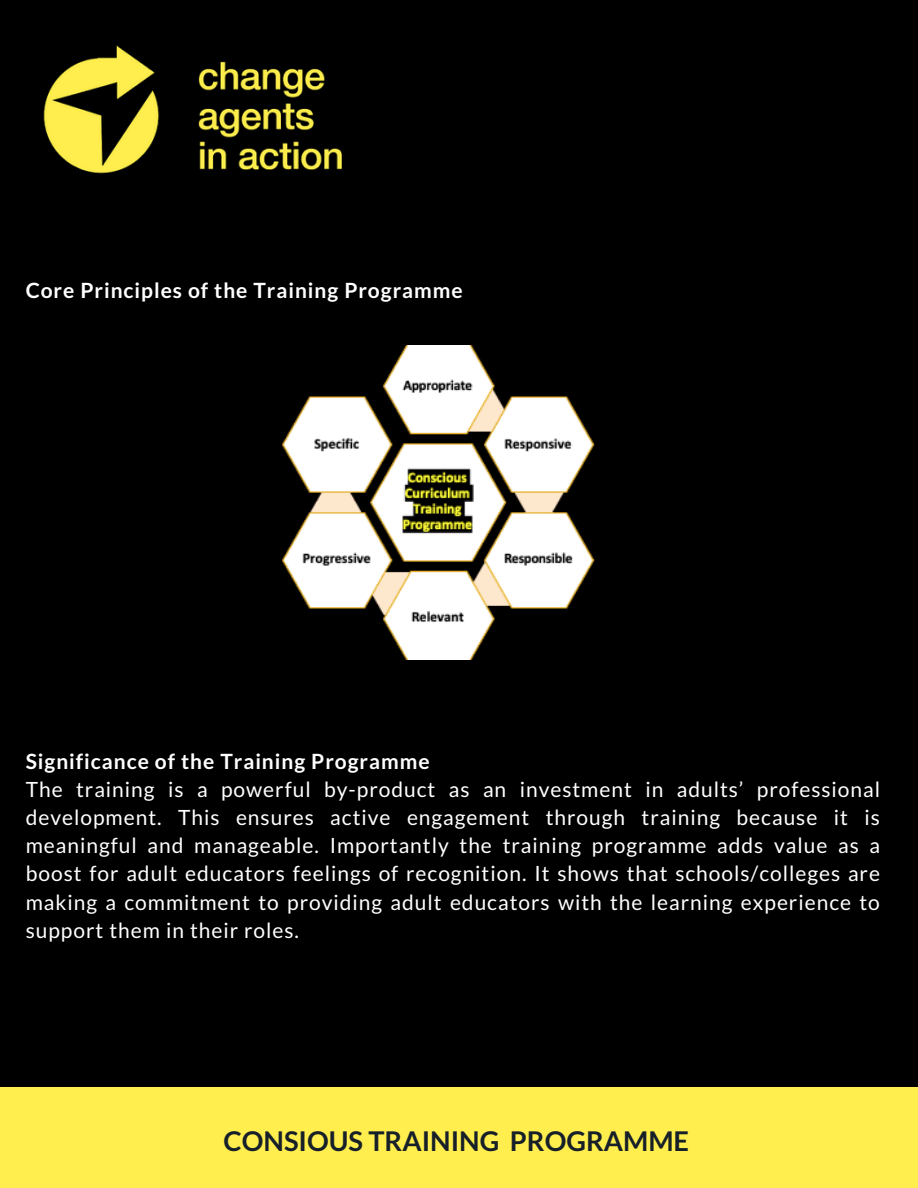
<style>
.page{position:relative;width:918px;height:1188px;background:#000}
.page>*{position:absolute;margin:0;border:0;box-sizing:border-box;transform-origin:0 0}
.t1{font:700 27.15px "Lato";color:#172029}
.t2{font:21px/28.2px "Lato";letter-spacing:.045em;color:#fff;text-align:justify}
.t3{font:700 21px "Lato";letter-spacing:.045em;color:#fff}
</style>
<div class="page">
<div style="left:0;top:1087px;width:918px;height:101px;background:#ffee4d"></div>
<img style="left:43px;top:45px;width:299px;height:129px">
<img style="left:282px;top:345px;width:313px;height:314px">
<p class="t3" style="left:26px;top:277px;width:438px">Core Principles of the Training Programme</p>
<p class="t3" style="left:26px;top:748px;width:405px">Significance of the Training Programme</p>
<p class="t2" style="left:26px;top:775px;width:856px">The training is a powerful by-product as an investment in adults’ professional development. This ensures active engagement through training because it is meaningful and manageable. Importantly the training programme adds value as a boost for adult educators feelings of recognition. It shows that schools/colleges are making a commitment to providing adult educators with the learning experience to support them in their roles.</p>
<p class="t1" style="left:224px;top:1124px;width:467px">CONSIOUS TRAINING PROGRAMME</p>
</div>
